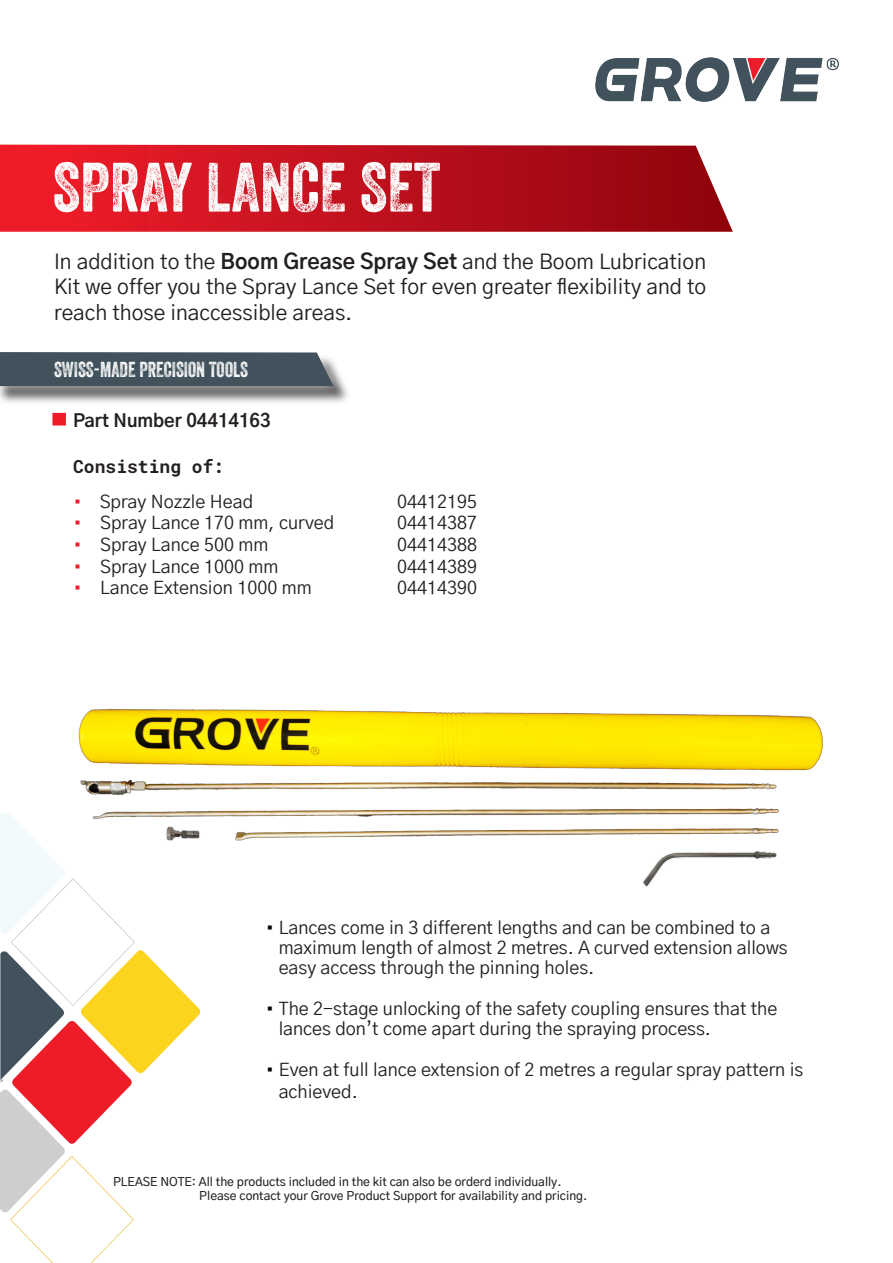
<style>
.page{position:relative;width:893px;height:1263px;background:#fff}
.page>*{position:absolute;margin:0;border:0;box-sizing:border-box;transform-origin:0 0}
.t1{font:67.5px "Veneer Two";color:#fff}
.t2{font:21px/25.2px "Gothic A1";color:#231f20;text-align:justify}
.t3{font:21px "Veneer Two";color:#fff;scale:.92 1}
.t4{font:18px/19.8px "Gothic A1";color:#231f20}
.t5{font:700 18px "Gothic A1";color:#231f20}
.t6{font:700 18px "Roboto Mono";color:#231f20}
.t7{font:500 12px/14.4px "Gothic A1";color:#231f20}
.s1{font-weight:700}
.s2{color:#ee1c28}
.s3{color:#000}
</style>
<div class="page">
<img style="left:595px;top:57px;width:244px;height:45px">
<svg style="left:0;top:145px;width:733px;height:87px"></svg>
<div style="left:52px;top:413px;width:14px;height:12px;background:#ee1c28"></div>
<svg style="left:0;top:814px;width:200px;height:449px"></svg>
<img style="left:52px;top:708px;width:771px;height:220px">
<div style="left:0;top:354px;width:351px;height:51px;background:#231f20;opacity:.75"></div>
<div style="left:0;top:342px;width:342px;height:54px;background:#fff;opacity:.75"></div>
<div style="left:0;top:352px;width:334px;height:34px;background:#41525c"></div>
<h1 class="t1" style="left:52px;top:146px;width:389px">SPRAY LANCE SET</h1>
<p class="t2" style="left:54px;top:248px;width:654px">In addition to the <span class="s1">Boom Grease Spray Set</span> and the Boom Lubrication Kit we offer you the Spray Lance Set for even greater flexibility and to reach those inaccessible areas.</p>
<p class="t3" style="left:54px;top:356px;width:212px">SWISS-MADE PRECISION TOOLS</p>
<p class="t5" style="left:73px;top:406px;width:199px">Part Number 04414163</p>
<p class="t6" style="left:73px;top:453px;width:153px">Consisting of:</p>
<p class="t4" style="left:73px;top:491px;width:181px"><span class="s2">•</span> Spray Nozzle Head</p>
<p class="t4" style="left:397px;top:491px;width:82px">04412195</p>
<p class="t4" style="left:73px;top:512px;width:263px"><span class="s2">•</span> Spray Lance 170 mm, curved</p>
<p class="t4" style="left:397px;top:512px;width:82px">04414387</p>
<p class="t4" style="left:73px;top:534px;width:197px"><span class="s2">•</span> Spray Lance 500 mm</p>
<p class="t4" style="left:397px;top:534px;width:82px">04414388</p>
<p class="t4" style="left:73px;top:555px;width:207px"><span class="s2">•</span> Spray Lance 1000 mm</p>
<p class="t4" style="left:397px;top:555px;width:82px">04414389</p>
<p class="t4" style="left:73px;top:577px;width:240px"><span class="s2">•</span> Lance Extension 1000 mm</p>
<p class="t4" style="left:397px;top:577px;width:82px">04414390</p>
<p class="t4" style="left:279px;top:917px;width:510px;text-indent:-13px"><span class="s3">•</span> Lances come in 3 different lengths and can be combined to a maximum length of almost 2 metres. A curved extension allows easy access through the pinning holes.</p>
<p class="t4" style="left:279px;top:998px;width:500px;text-indent:-13px"><span class="s3">•</span> The 2-stage unlocking of the safety coupling ensures that the lances don’t come apart during the spraying process.</p>
<p class="t4" style="left:279px;top:1058px;width:526px;line-height:21.6px;text-indent:-13px"><span class="s3">•</span> Even at full lance extension of 2 metres a regular spray pattern is achieved.</p>
<p class="t7" style="left:199px;top:1174px;width:390px;text-indent:-86px">PLEASE NOTE: All the products included in the kit can also be orderd individually.<br>Please contact your Grove Product Support for availability and pricing.</p>
</div>
